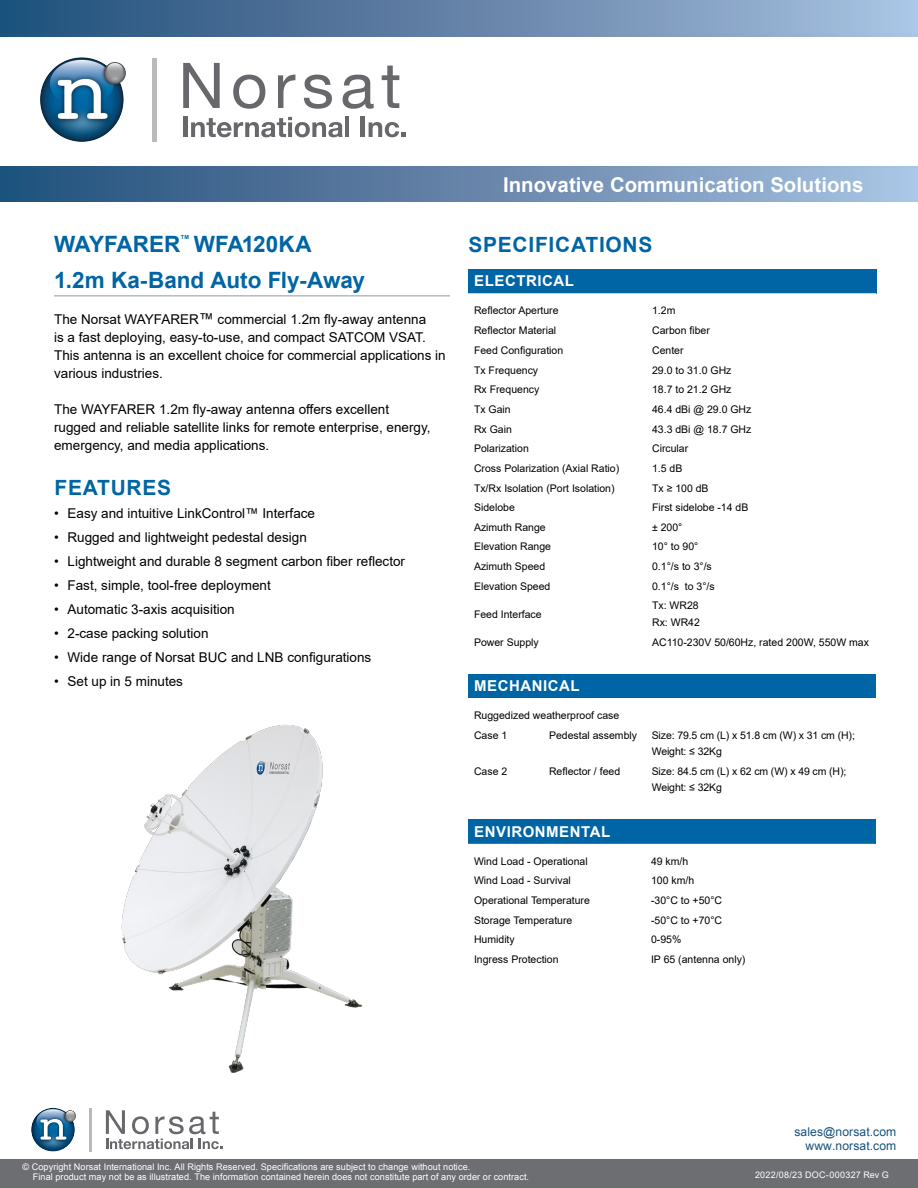
<style>
.page{position:relative;width:918px;height:1188px;background:#fff}
.page>*{position:absolute;margin:0;border:0;box-sizing:border-box;transform-origin:0 0}
.t1{font:700 22.5px/36px "Arial";letter-spacing:-.005em;color:#0065a4}
.t2{font:700 21px "Arial";letter-spacing:.035em;color:#0065a4}
.t3{font:700 20.4px "Arial";color:#fff}
.t4{font:700 15px "Arial";letter-spacing:.035em;color:#fff}
.t5{font:13.5px/18px "Arial";color:#000}
.t6{font:12.15px/14.5px "Arial";letter-spacing:.005em;color:#18527d;text-align:right}
.t7{font:10.5px/16.5px "Arial";color:#000}
.t8{font:9.15px/9.8px "Arial";letter-spacing:.005em;color:#fff}
.t9{font:9px "Arial";letter-spacing:.025em;color:#fff}
.t10{font:700 5.7px "Arial";color:#0065a4}
.s1{font-size:15px}
</style>
<div class="page">
<div style="left:0;top:1161px;width:918px;height:27px;background:#6d6e71"></div>
<div style="left:0;top:0;width:918px;height:36px;background:linear-gradient(to right,#204c77,#a9bfde)"></div>
<div style="left:0;top:166px;width:918px;height:35px;background:linear-gradient(to right,#204c77,#aac0df)"></div>
<div style="left:0;top:0;width:918px;height:32px;background:linear-gradient(to right,#1e4b76,#aac0df)"></div>
<div style="left:0;top:169px;width:918px;height:32px;background:linear-gradient(to right,#204c77,#aac0df)"></div>
<svg style="left:183px;top:63px;width:37px;height:45px"></svg>
<svg style="left:233px;top:75px;width:32px;height:34px"></svg>
<svg style="left:278px;top:75px;width:17px;height:33px"></svg>
<svg style="left:304px;top:75px;width:28px;height:34px"></svg>
<svg style="left:343px;top:75px;width:31px;height:34px"></svg>
<svg style="left:382px;top:66px;width:17px;height:42px"></svg>
<div style="left:183px;top:117px;width:5px;height:20px;background:#67686b"></div>
<svg style="left:191px;top:117px;width:152px;height:20px"></svg>
<hr style="left:345px;top:117px;width:4px;height:20px;background:#67686b">
<hr style="left:361px;top:117px;width:4px;height:20px;background:#67686b">
<svg style="left:369px;top:122px;width:37px;height:15px"></svg>
<div style="left:152px;top:58px;width:5px;height:84px;background:#b8babc"></div>
<img style="left:40px;top:57px;width:86px;height:85px">
<div style="left:0;top:1159px;width:918px;height:27px;background:#6d6e71"></div>
<svg style="left:106px;top:1110px;width:116px;height:39px"></svg>
<hr style="left:89px;top:1108px;width:3px;height:44px;background:#b8babc">
<svg style="left:31px;top:1108px;width:45px;height:43px"></svg>
<div style="left:468px;top:269px;width:408px;height:24px;background:#0065a4"></div>
<svg style="left:468px;top:293px;width:408px;height:1px"></svg>
<div style="left:468px;top:674px;width:408px;height:24px;background:#0065a4"></div>
<img style="left:121px;top:724px;width:242px;height:349px">
<hr style="left:54px;top:296px;width:396px;height:1px;background:#939598">
<div style="left:468px;top:820px;width:407px;height:24px;background:#0065a4"></div>
<h1 class="t1" style="left:54px;top:226px;width:128px">WAYFARER</h1>
<p class="t10" style="left:181px;top:232px;width:10px">TM</p>
<h1 class="t1" style="left:54px;top:226px;width:312px;text-indent:140px">WFA120KA<br>1.2m Ka-Band Auto Fly-Away</h1>
<p class="t5" style="left:54px;top:311px;width:393px">The Norsat WAYFARER<span class="s1">™</span> commercial 1.2m fly-away antenna<br>is a fast deploying, easy-to-use, and compact SATCOM VSAT.<br>This antenna is an excellent choice for commercial applications in various industries.</p>
<p class="t5" style="left:54px;top:401px;width:378px">The WAYFARER 1.2m fly-away antenna offers excellent rugged and reliable satellite links for remote enterprise, energy, emergency, and media applications.</p>
<h2 class="t2" style="left:54px;top:473px;width:118px">FEATURES</h2>
<p class="t5" style="left:54px;top:505px;width:263px">• Easy and intuitive LinkControl™ Interface</p>
<p class="t5" style="left:54px;top:529px;width:254px">• Rugged and lightweight pedestal design</p>
<p class="t5" style="left:54px;top:553px;width:353px">• Lightweight and durable 8 segment carbon fiber reflector</p>
<p class="t5" style="left:54px;top:577px;width:218px">• Fast, simple, tool-free deployment</p>
<p class="t5" style="left:54px;top:601px;width:182px">• Automatic 3-axis acquisition</p>
<p class="t5" style="left:54px;top:625px;width:156px">• 2-case packing solution</p>
<p class="t5" style="left:54px;top:649px;width:319px">• Wide range of Norsat BUC and LNB configurations</p>
<p class="t5" style="left:54px;top:673px;width:131px">• Set up in 5 minutes</p>
<h3 class="t3" style="left:503px;top:171px;width:362px">Innovative Communication Solutions</h3>
<h2 class="t2" style="left:468px;top:230px;width:186px">SPECIFICATIONS</h2>
<h3 class="t4" style="left:474px;top:270px;width:101px">ELECTRICAL</h3>
<p class="t7" style="left:474px;top:302px;width:86px">Reflector Aperture</p>
<p class="t7" style="left:652px;top:302px;width:25px">1.2m</p>
<p class="t7" style="left:474px;top:322px;width:84px">Reflector Material</p>
<p class="t7" style="left:652px;top:322px;width:59px">Carbon fiber</p>
<p class="t7" style="left:474px;top:342px;width:91px">Feed Configuration</p>
<p class="t7" style="left:652px;top:342px;width:33px">Center</p>
<p class="t7" style="left:474px;top:362px;width:66px">Tx Frequency</p>
<p class="t7" style="left:652px;top:362px;width:81px">29.0 to 31.0 GHz</p>
<p class="t7" style="left:474px;top:381px;width:67px">Rx Frequency</p>
<p class="t7" style="left:652px;top:381px;width:81px">18.7 to 21.2 GHz</p>
<p class="t7" style="left:474px;top:401px;width:38px">Tx Gain</p>
<p class="t7" style="left:652px;top:401px;width:101px">46.4 dBi @ 29.0 GHz</p>
<p class="t7" style="left:474px;top:421px;width:39px">Rx Gain</p>
<p class="t7" style="left:652px;top:421px;width:101px">43.3 dBi @ 18.7 GHz</p>
<p class="t7" style="left:474px;top:440px;width:56px">Polarization</p>
<p class="t7" style="left:652px;top:440px;width:38px">Circular</p>
<p class="t7" style="left:474px;top:460px;width:147px">Cross Polarization (Axial Ratio)</p>
<p class="t7" style="left:652px;top:460px;width:32px">1.5 dB</p>
<p class="t7" style="left:474px;top:480px;width:142px">Tx/Rx Isolation (Port Isolation)</p>
<p class="t7" style="left:652px;top:480px;width:58px">Tx ≥ 100 dB</p>
<p class="t7" style="left:474px;top:499px;width:42px">Sidelobe</p>
<p class="t7" style="left:652px;top:499px;width:98px">First sidelobe -14 dB</p>
<p class="t7" style="left:474px;top:519px;width:73px">Azimuth Range</p>
<p class="t7" style="left:652px;top:519px;width:32px">± 200°</p>
<p class="t7" style="left:474px;top:538px;width:79px">Elevation Range</p>
<p class="t7" style="left:652px;top:538px;width:48px">10° to 90°</p>
<p class="t7" style="left:474px;top:558px;width:73px">Azimuth Speed</p>
<p class="t7" style="left:652px;top:558px;width:61px">0.1°/s to 3°/s</p>
<p class="t7" style="left:474px;top:578px;width:78px">Elevation Speed</p>
<p class="t7" style="left:652px;top:578px;width:64px">0.1°/s to 3°/s</p>
<p class="t7" style="left:474px;top:606px;width:69px">Feed Interface</p>
<p class="t7" style="left:652px;top:597px;width:49px">Tx: WR28<br>Rx: WR42</p>
<p class="t7" style="left:474px;top:634px;width:66px">Power Supply</p>
<p class="t7" style="left:652px;top:634px;width:218px">AC110-230V 50/60Hz, rated 200W, 550W max</p>
<h3 class="t4" style="left:474px;top:675px;width:107px">MECHANICAL</h3>
<p class="t7" style="left:474px;top:705px;width:147px;line-height:19.6px">Ruggedized weatherproof case<br>Case 1</p>
<p class="t7" style="left:549px;top:727px;width:90px">Pedestal assembly</p>
<p class="t7" style="left:652px;top:727px;width:205px">Size: 79.5 cm (L) x 51.8 cm (W) x 31 cm (H);<br>Weight: ≤ 32Kg</p>
<p class="t7" style="left:474px;top:763px;width:35px">Case 2</p>
<p class="t7" style="left:549px;top:763px;width:73px">Reflector / feed</p>
<p class="t7" style="left:652px;top:763px;width:196px">Size: 84.5 cm (L) x 62 cm (W) x 49 cm (H);<br>Weight: ≤ 32Kg</p>
<h3 class="t4" style="left:474px;top:821px;width:138px">ENVIRONMENTAL</h3>
<p class="t7" style="left:474px;top:853px;width:115px">Wind Load - Operational</p>
<p class="t7" style="left:651px;top:853px;width:39px">49 km/h</p>
<p class="t7" style="left:474px;top:872px;width:98px">Wind Load - Survival</p>
<p class="t7" style="left:651px;top:872px;width:45px">100 km/h</p>
<p class="t7" style="left:474px;top:892px;width:117px">Operational Temperature</p>
<p class="t7" style="left:651px;top:892px;width:73px">-30°C to +50°C</p>
<p class="t7" style="left:474px;top:912px;width:100px">Storage Temperature</p>
<p class="t7" style="left:651px;top:912px;width:73px">-50°C to +70°C</p>
<p class="t7" style="left:474px;top:931px;width:42px">Humidity</p>
<p class="t7" style="left:651px;top:931px;width:32px">0-95%</p>
<p class="t7" style="left:474px;top:951px;width:86px">Ingress Protection</p>
<p class="t7" style="left:651px;top:951px;width:96px">IP 65 (antenna only)</p>
<p class="t8" style="left:33px;top:1162px;width:498px;text-indent:-10px">© Copyright Norsat International Inc. All Rights Reserved. Specifications are subject to change without notice.<br>Final product may not be as illustrated. The information contained herein does not constitute part of any order or contract.</p>
<p class="t6" style="left:794px;top:1124px;width:103px">sales@norsat.com www.norsat.com</p>
<p class="t9" style="left:755px;top:1168px;width:135px">2022/08/23 DOC-000327 Rev G</p>
</div>
